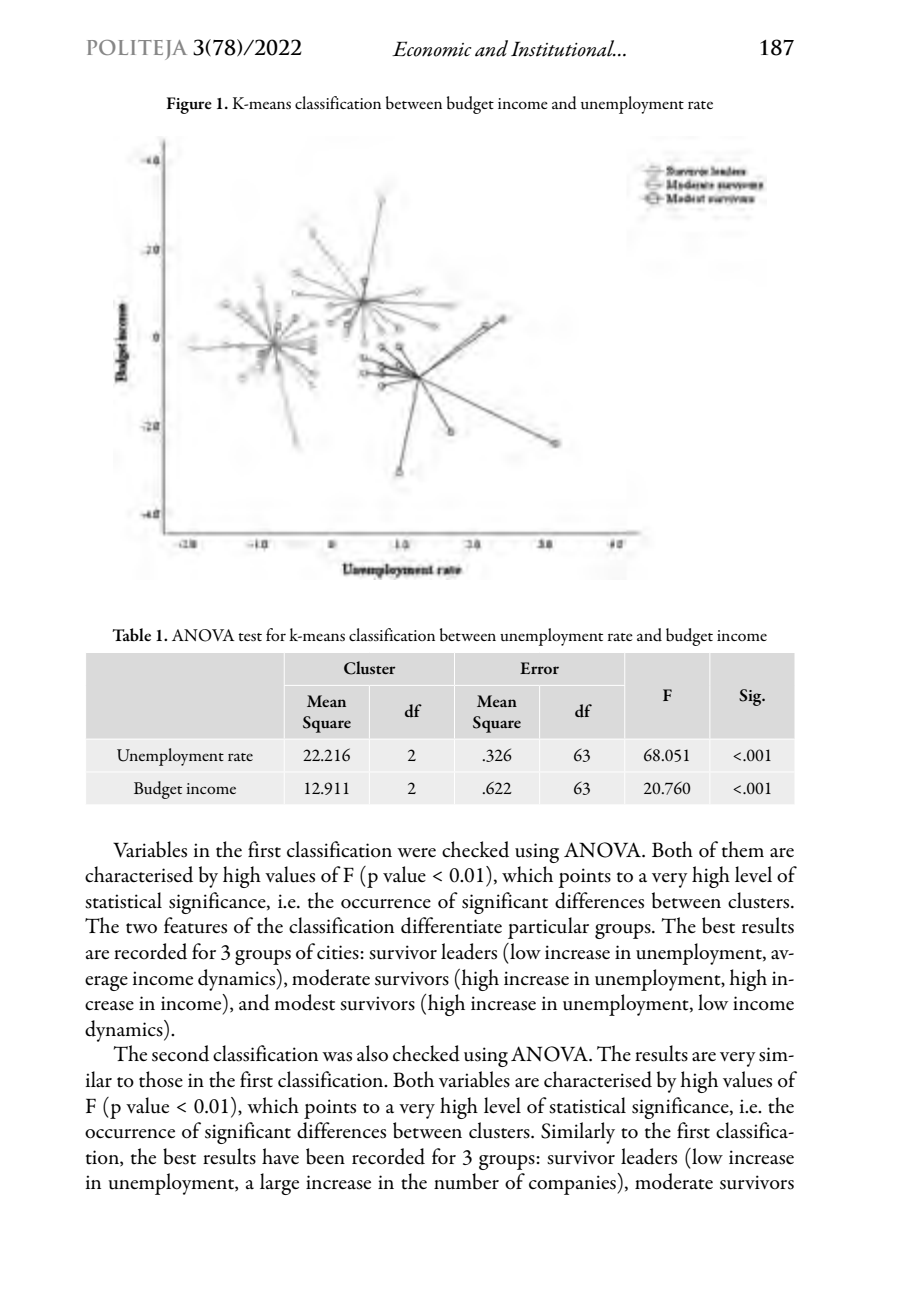
<style>
.page{position:relative;width:908px;height:1304px;background:#fff}
.page>*{position:absolute;margin:0;border:0;box-sizing:border-box;transform-origin:0 0}
.t1{font:22px/25.6px "Garamond Premr Pro";color:#000;text-align:justify}
.t2{font:italic 22px "Garamond Premr Pro";letter-spacing:-.005em;color:#000}
.t3{font:700 20px "Trajan Pro";color:#000}
.t4{font:18px/33.4px "Garamond Premr Pro";color:#000}
.t5{font:600 18px/20.8px "Garamond Premr Pro";letter-spacing:-.005em;color:#000}
.s1{color:#878787}
.s2{font-weight:600}
</style>
<div class="page">
<div style="left:86px;top:653px;width:708px;height:86px;background:#dadada"></div>
<div style="left:86px;top:740px;width:708px;height:64px;background:#ededed"></div>
<hr style="left:283px;top:653px;width:1px;height:32px;background:#fff">
<hr style="left:454px;top:653px;width:1px;height:32px;background:#fff">
<hr style="left:624px;top:653px;width:1px;height:32px;background:#fff">
<hr style="left:709px;top:653px;width:1px;height:32px;background:#fff">
<hr style="left:283px;top:685px;width:86px;height:1px;background:#fff">
<hr style="left:283px;top:686px;width:1px;height:53px;background:#fff">
<hr style="left:369px;top:685px;width:85px;height:1px;background:#fff">
<hr style="left:369px;top:686px;width:1px;height:53px;background:#fff">
<hr style="left:454px;top:685px;width:85px;height:1px;background:#fff">
<hr style="left:454px;top:686px;width:1px;height:53px;background:#fff">
<hr style="left:539px;top:685px;width:86px;height:1px;background:#fff">
<hr style="left:539px;top:686px;width:1px;height:53px;background:#fff">
<hr style="left:624px;top:686px;width:1px;height:53px;background:#fff">
<hr style="left:709px;top:685px;width:1px;height:54px;background:#fff">
<hr style="left:283px;top:740px;width:1px;height:31px;background:#fff">
<hr style="left:369px;top:740px;width:1px;height:31px;background:#fff">
<hr style="left:454px;top:740px;width:1px;height:31px;background:#fff">
<hr style="left:539px;top:740px;width:1px;height:31px;background:#fff">
<hr style="left:624px;top:740px;width:1px;height:31px;background:#fff">
<hr style="left:709px;top:740px;width:1px;height:31px;background:#fff">
<hr style="left:85px;top:771px;width:199px;height:1px;background:#fff">
<hr style="left:284px;top:771px;width:85px;height:1px;background:#fff">
<hr style="left:283px;top:772px;width:1px;height:32px;background:#fff">
<hr style="left:369px;top:771px;width:85px;height:1px;background:#fff">
<hr style="left:369px;top:772px;width:1px;height:32px;background:#fff">
<hr style="left:454px;top:771px;width:85px;height:1px;background:#fff">
<hr style="left:454px;top:772px;width:1px;height:32px;background:#fff">
<hr style="left:539px;top:771px;width:85px;height:1px;background:#fff">
<hr style="left:539px;top:772px;width:1px;height:32px;background:#fff">
<hr style="left:624px;top:771px;width:85px;height:1px;background:#fff">
<hr style="left:624px;top:772px;width:1px;height:32px;background:#fff">
<hr style="left:709px;top:771px;width:86px;height:1px;background:#fff">
<hr style="left:709px;top:772px;width:1px;height:32px;background:#fff">
<img style="left:113px;top:137px;width:652px;height:443px">
<p class="t3" style="left:85px;top:35px;width:218px"><span class="s1">POLITEJA</span> 3(78)/2022</p>
<p class="t2" style="left:393px;top:35px;width:236px">Economic and Institutional…</p>
<p class="t3" style="left:758px;top:35px;width:37px">187</p>
<p class="t4" style="left:166px;top:87px;width:548px"><span class="s2">Figure 1.</span> K-means classification between budget income and unemployment rate</p>
<p class="t4" style="left:343px;top:619px;width:425px;text-indent:-231px"><span class="s2">Table 1.</span> ANOVA test for k-means classification between unemployment rate and budget income<br><span class="s2">Cluster</span></p>
<p class="t5" style="left:520px;top:658px;width:40px">Error</p>
<p class="t5" style="left:306px;top:691px;width:42px">Mean</p>
<p class="t5" style="left:302px;top:712px;width:50px">Square</p>
<p class="t5" style="left:404px;top:702px;width:16px">df</p>
<p class="t5" style="left:472px;top:691px;width:50px">Mean<br>Square</p>
<p class="t5" style="left:574px;top:702px;width:16px">df</p>
<p class="t5" style="left:662px;top:685px;width:11px">F</p>
<p class="t5" style="left:738px;top:685px;width:28px">Sig.</p>
<p class="t4" style="left:116px;top:739px;width:138px">Unemployment rate</p>
<p class="t4" style="left:303px;top:739px;width:49px">22.216</p>
<p class="t4" style="left:407px;top:739px;width:10px">2</p>
<p class="t4" style="left:482px;top:739px;width:31px">.326</p>
<p class="t4" style="left:573px;top:739px;width:19px">63</p>
<p class="t4" style="left:643px;top:739px;width:49px">68.051</p>
<p class="t4" style="left:731px;top:739px;width:42px">&lt;.001</p>
<p class="t4" style="left:133px;top:772px;width:105px">Budget income</p>
<p class="t4" style="left:303px;top:772px;width:49px">12.911</p>
<p class="t4" style="left:407px;top:772px;width:10px">2</p>
<p class="t4" style="left:482px;top:772px;width:31px">.622</p>
<p class="t4" style="left:573px;top:772px;width:19px">63</p>
<p class="t4" style="left:643px;top:772px;width:49px">20.760</p>
<p class="t4" style="left:731px;top:772px;width:42px">&lt;.001</p>
<p class="t1" style="left:85px;top:837px;width:710px;text-indent:28px">Variables in the first classification were checked using ANOVA. Both of them are characterised by high values of F (p value &lt; 0.01), which points to a very high level of statistical significance, i.e. the occurrence of significant differences between clusters.<br>The two features of the classification differentiate particular groups. The best results are recorded for 3 groups of cities: survivor leaders (low increase in unemployment, av&shy;erage income dynamics), moderate survivors (high increase in unemployment, high in&shy;crease in income), and modest survivors (high increase in unemployment, low income dynamics).</p>
<p class="t1" style="left:85px;top:1042px;width:710px;text-indent:28px">The second classification was also checked using ANOVA. The results are very sim&shy;ilar to those in the first classification. Both variables are characterised by high values of F (p value &lt; 0.01), which points to a very high level of statistical significance, i.e. the occurrence of significant differences between clusters. Similarly to the first classifica&shy;tion, the best results have been recorded for 3 groups: survivor leaders (low increase in unemployment, a large increase in the number of companies), moderate survivors</p>
</div>
